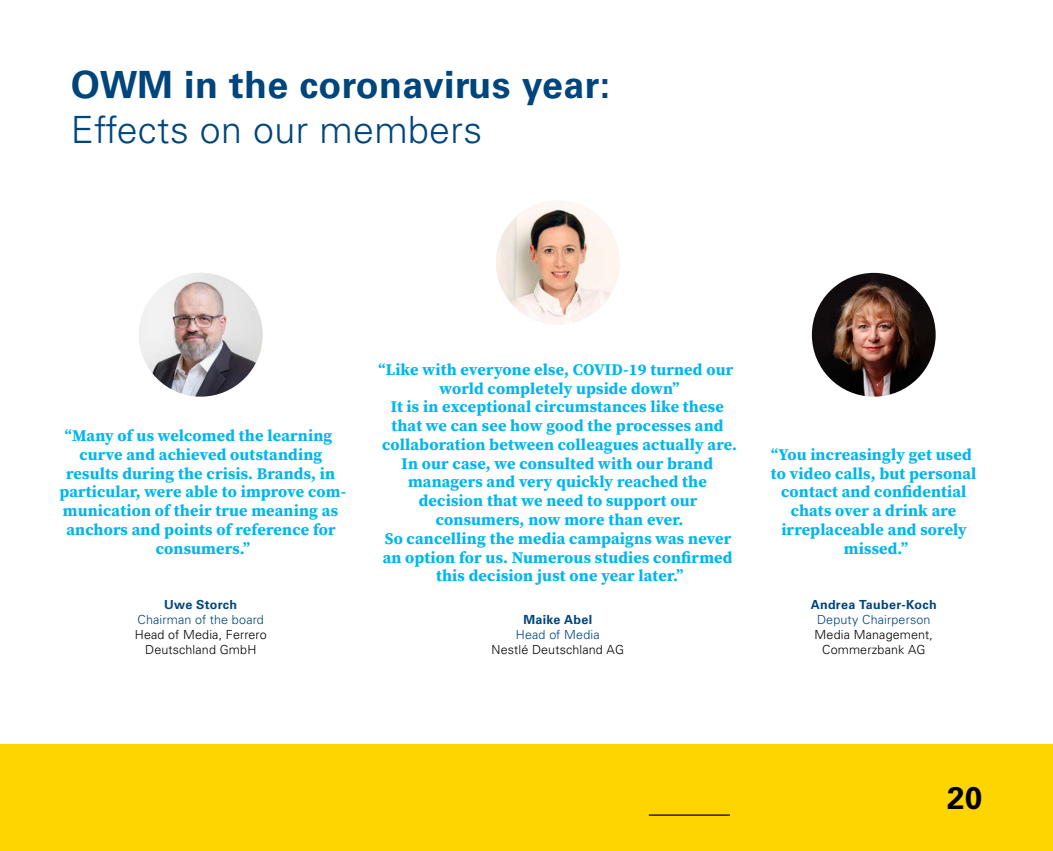
<style>
.page{position:relative;width:1053px;height:851px;background:#fff}
.page>*{position:absolute;margin:0;border:0;box-sizing:border-box;transform-origin:0 0}
.t1{font:700 37.5px "Univers LT Std";letter-spacing:.01em;color:#00457c}
.t2{font:300 37.5px "Univers LT Std";letter-spacing:.01em;color:#00457c}
.t3{font:700 31.25px "Univers LT Std";color:#000}
.t4{font:16.25px/18.8px "Source Serif Variable";letter-spacing:.01em;color:#00b6ed;text-align:center}
.t5{font:300 12.5px/15px "Univers LT Std";letter-spacing:.01em;color:#000;text-align:center}
.t6{font:300 12.5px "Univers LT Std";letter-spacing:.01em;color:#00457c}
.t7{font:700 12.5px "Univers LT Std";letter-spacing:.025em;color:#00457c}
</style>
<div class="page">
<img style="left:139px;top:273px;width:123px;height:123px;border-radius:62px">
<img style="left:811px;top:273px;width:124px;height:123px;border-radius:62px">
<img style="left:496px;top:200px;width:123px;height:124px;border-radius:62px">
<div style="left:0;top:744px;width:1052px;height:106px;background:#ffd500"></div>
<hr style="left:648px;top:814px;width:81px;height:1px;background:#000">
<h1 class="t1" style="left:71px;top:63px;width:540px">OWM in the coronavirus year:</h1>
<h1 class="t2" style="left:71px;top:107px;width:413px">Effects on our members</h1>
<p class="t4" style="left:59px;top:426px;width:288px">“Many of us welcomed the learning curve and achieved outstanding results during the crisis. Brands, in particular, were able to improve com&shy;munication of their true meaning as anchors and points of reference for consumers.”</p>
<p class="t7" style="left:164px;top:597px;width:74px">Uwe Storch</p>
<p class="t6" style="left:138px;top:612px;width:128px">Chairman of the board</p>
<p class="t5" style="left:135px;top:627px;width:133px">Head of Media, Ferrero<br>Deutschland GmbH</p>
<p class="t4" style="left:378px;top:360px;width:360px">“Like with everyone else, COVID-19 turned our world completely upside down”<br>It is in exceptional circumstances like these that we can see how good the processes and collaboration between colleagues actually are.<br>In our case, we consulted with our brand managers and very quickly reached the decision that we need to support our consumers, now more than ever.<br>So cancelling the media campaigns was never an option for us. Numerous studies confirmed this decision just one year later.”</p>
<p class="t7" style="left:523px;top:612px;width:70px">Maike Abel</p>
<p class="t6" style="left:516px;top:627px;width:85px">Head of Media</p>
<p class="t5" style="left:491px;top:642px;width:134px">Nestlé Deutschland AG</p>
<p class="t4" style="left:770px;top:445px;width:207px">“You increasingly get used to video calls, but personal contact and confidential chats over a drink are irreplaceable and sorely missed.”</p>
<p class="t7" style="left:810px;top:597px;width:127px">Andrea Tauber-Koch</p>
<p class="t6" style="left:817px;top:612px;width:115px">Deputy Chairperson</p>
<p class="t5" style="left:814px;top:627px;width:120px">Media Management,<br>Commerzbank AG</p>
<h2 class="t3" style="left:947px;top:779px;width:36px">20</h2>
</div>
